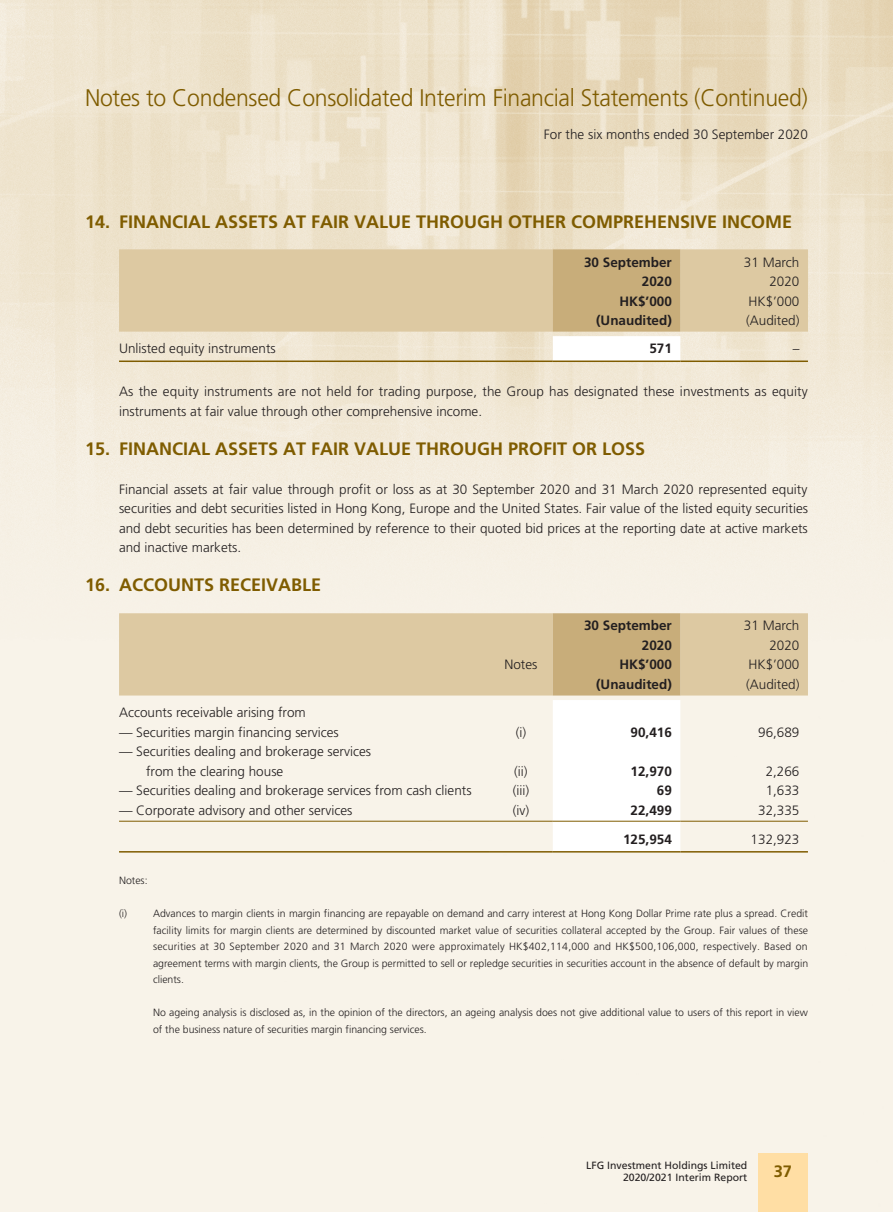
<style>
.page{position:relative;width:893px;height:1212px;background:#fff}
.page>*{position:absolute;margin:0;border:0;box-sizing:border-box;transform-origin:0 0}
.t1{font:300 24px "Frutiger LT Std";letter-spacing:-.01em;color:#7f5c00;scale:.96 1}
._01_H1{font:700 18px "Frutiger LT Std";color:#7f5c00}
.t2{font:700 16.5px "Frutiger LT Std";color:#7f5c00}
._00_txt{font:300 13.5px/19.5px "Frutiger LT Std";color:#231f20}
._50_Table_txt{font:300 13.5px/19.5px "Frutiger LT Std";color:#231f20}
._50_Table_txt-2{font:700 13.5px "Frutiger LT Std";color:#231f20}
._06_Notes{font:300 10.5px/16.5px "Frutiger LT Std";color:#231f20;text-align:justify}
.t3{font:10.5px/12px "Frutiger LT Std";color:#231f20;text-align:right}
</style>
<div class="page">
<img style="left:0;top:0;width:893px;height:1212px">
<div style="left:758px;top:1153px;width:50px;height:59px;background:#ffdea4"></div>
<div style="left:119px;top:249px;width:689px;height:83px;background:#ddc9a2"></div>
<svg style="left:553px;top:249px;width:127px;height:111px"></svg>
<hr style="left:119px;top:360px;width:434px;height:2px;background:#7f5c00">
<hr style="left:553px;top:360px;width:127px;height:2px;background:#7f5c00">
<hr style="left:680px;top:360px;width:128px;height:2px;background:#7f5c00">
<div style="left:119px;top:613px;width:689px;height:82px;background:#ddc9a2"></div>
<svg style="left:553px;top:613px;width:127px;height:238px"></svg>
<hr style="left:119px;top:821px;width:370px;height:1px;background:#7f5c00">
<hr style="left:489px;top:821px;width:64px;height:1px;background:#7f5c00">
<hr style="left:553px;top:821px;width:127px;height:1px;background:#7f5c00">
<hr style="left:680px;top:821px;width:128px;height:1px;background:#7f5c00">
<hr style="left:119px;top:851px;width:370px;height:1px;background:#7f5c00">
<hr style="left:489px;top:851px;width:64px;height:1px;background:#7f5c00">
<hr style="left:553px;top:851px;width:127px;height:1px;background:#7f5c00">
<hr style="left:680px;top:851px;width:128px;height:1px;background:#7f5c00">
<h1 class="t1" style="left:85px;top:85px;width:755px">Notes to Condensed Consolidated Interim Financial Statements (Continued)</h1>
<p class="_00_txt" style="left:544px;top:125px;width:266px">For the six months ended 30 September 2020</p>
<p class="_01_H1" style="left:85px;top:211px;width:709px">14. FINANCIAL ASSETS AT FAIR VALUE THROUGH OTHER COMPREHENSIVE INCOME</p>
<p class="_50_Table_txt-2" style="left:584px;top:254px;width:89px">30 September</p>
<p class="_50_Table_txt" style="left:744px;top:252px;width:57px">31 March</p>
<p class="_50_Table_txt-2" style="left:642px;top:273px;width:32px">2020</p>
<p class="_50_Table_txt" style="left:769px;top:272px;width:32px">2020</p>
<p class="_50_Table_txt-2" style="left:619px;top:293px;width:54px">HK$’000</p>
<p class="_50_Table_txt" style="left:748px;top:291px;width:53px">HK$’000</p>
<p class="_50_Table_txt-2" style="left:596px;top:312px;width:77px">(Unaudited)</p>
<p class="_50_Table_txt" style="left:746px;top:311px;width:55px">(Audited)</p>
<p class="_50_Table_txt" style="left:119px;top:339px;width:158px">Unlisted equity instruments</p>
<p class="_50_Table_txt-2" style="left:649px;top:341px;width:24px">571</p>
<p class="_50_Table_txt" style="left:793px;top:339px;width:8px">–</p>
<p class="_00_txt" style="left:119px;top:382px;width:690px">As the equity instruments are not held for trading purpose, the Group has designated these investments as equity instruments at fair value through other comprehensive income.</p>
<p class="_01_H1" style="left:85px;top:438px;width:562px">15. FINANCIAL ASSETS AT FAIR VALUE THROUGH PROFIT OR LOSS</p>
<p class="_00_txt" style="left:119px;top:480px;width:690px;text-align:justify">Financial assets at fair value through profit or loss as at 30 September 2020 and 31 March 2020 represented equity securities and debt securities listed in Hong Kong, Europe and the United States. Fair value of the listed equity securities and debt securities has been determined by reference to their quoted bid prices at the reporting date at active markets and inactive markets.</p>
<p class="_01_H1" style="left:85px;top:575px;width:238px">16. ACCOUNTS RECEIVABLE</p>
<p class="_50_Table_txt-2" style="left:584px;top:618px;width:89px">30 September</p>
<p class="_50_Table_txt-2" style="left:642px;top:637px;width:32px">2020</p>
<p class="_50_Table_txt" style="left:744px;top:616px;width:57px">31 March</p>
<p class="_50_Table_txt" style="left:769px;top:636px;width:32px">2020</p>
<p class="_50_Table_txt" style="left:504px;top:655px;width:35px">Notes</p>
<p class="_50_Table_txt-2" style="left:619px;top:657px;width:54px">HK$’000</p>
<p class="_50_Table_txt" style="left:748px;top:655px;width:53px">HK$’000</p>
<p class="_50_Table_txt-2" style="left:596px;top:676px;width:77px">(Unaudited)</p>
<p class="_50_Table_txt" style="left:746px;top:675px;width:55px">(Audited)</p>
<p class="_50_Table_txt" style="left:119px;top:703px;width:188px">Accounts receivable arising from</p>
<p class="_50_Table_txt" style="left:119px;top:722px;width:221px">— Securities margin financing services</p>
<p class="_50_Table_txt" style="left:516px;top:722px;width:12px">(i)</p>
<p class="_50_Table_txt-2" style="left:631px;top:724px;width:43px">90,416</p>
<p class="_50_Table_txt" style="left:758px;top:722px;width:43px">96,689</p>
<p class="_50_Table_txt" style="left:146px;top:742px;width:227px;text-indent:-27px">— Securities dealing and brokerage services from the clearing house</p>
<p class="_50_Table_txt" style="left:514px;top:761px;width:15px">(ii)</p>
<p class="_50_Table_txt-2" style="left:631px;top:763px;width:43px">12,970</p>
<p class="_50_Table_txt" style="left:766px;top:761px;width:35px">2,266</p>
<p class="_50_Table_txt" style="left:119px;top:781px;width:354px">— Securities dealing and brokerage services from cash clients</p>
<p class="_50_Table_txt" style="left:513px;top:781px;width:18px">(iii)</p>
<p class="_50_Table_txt-2" style="left:657px;top:783px;width:17px">69</p>
<p class="_50_Table_txt" style="left:766px;top:781px;width:35px">1,633</p>
<p class="_50_Table_txt" style="left:119px;top:800px;width:235px">— Corporate advisory and other services</p>
<p class="_50_Table_txt" style="left:513px;top:800px;width:18px">(iv)</p>
<p class="_50_Table_txt-2" style="left:631px;top:802px;width:43px">22,499</p>
<p class="_50_Table_txt" style="left:758px;top:800px;width:43px">32,335</p>
<p class="_50_Table_txt-2" style="left:623px;top:831px;width:50px">125,954</p>
<p class="_50_Table_txt" style="left:751px;top:830px;width:50px">132,923</p>
<p class="_06_Notes" style="left:119px;top:872px;width:30px">Notes:</p>
<p class="_06_Notes" style="left:119px;top:905px;width:10px">(i)</p>
<p class="_06_Notes" style="left:153px;top:905px;width:657px">Advances to margin clients in margin financing are repayable on demand and carry interest at Hong Kong Dollar Prime rate plus a spread. Credit facility limits for margin clients are determined by discounted market value of securities collateral accepted by the Group. Fair values of these securities at 30 September 2020 and 31 March 2020 were approximately HK$402,114,000 and HK$500,106,000, respectively. Based on agreement terms with margin clients, the Group is permitted to sell or repledge securities in securities account in the absence of default by margin clients.</p>
<p class="_06_Notes" style="left:153px;top:1004px;width:656px">No ageing analysis is disclosed as, in the opinion of the directors, an ageing analysis does not give additional value to users of this report in view of the business nature of securities margin financing services.</p>
<p class="t3" style="left:586px;top:1159px;width:163px">LFG Investment Holdings Limited<br>2020/2021 Interim Report</p>
<h3 class="t2" style="left:774px;top:1162px;width:20px">37</h3>
</div>
